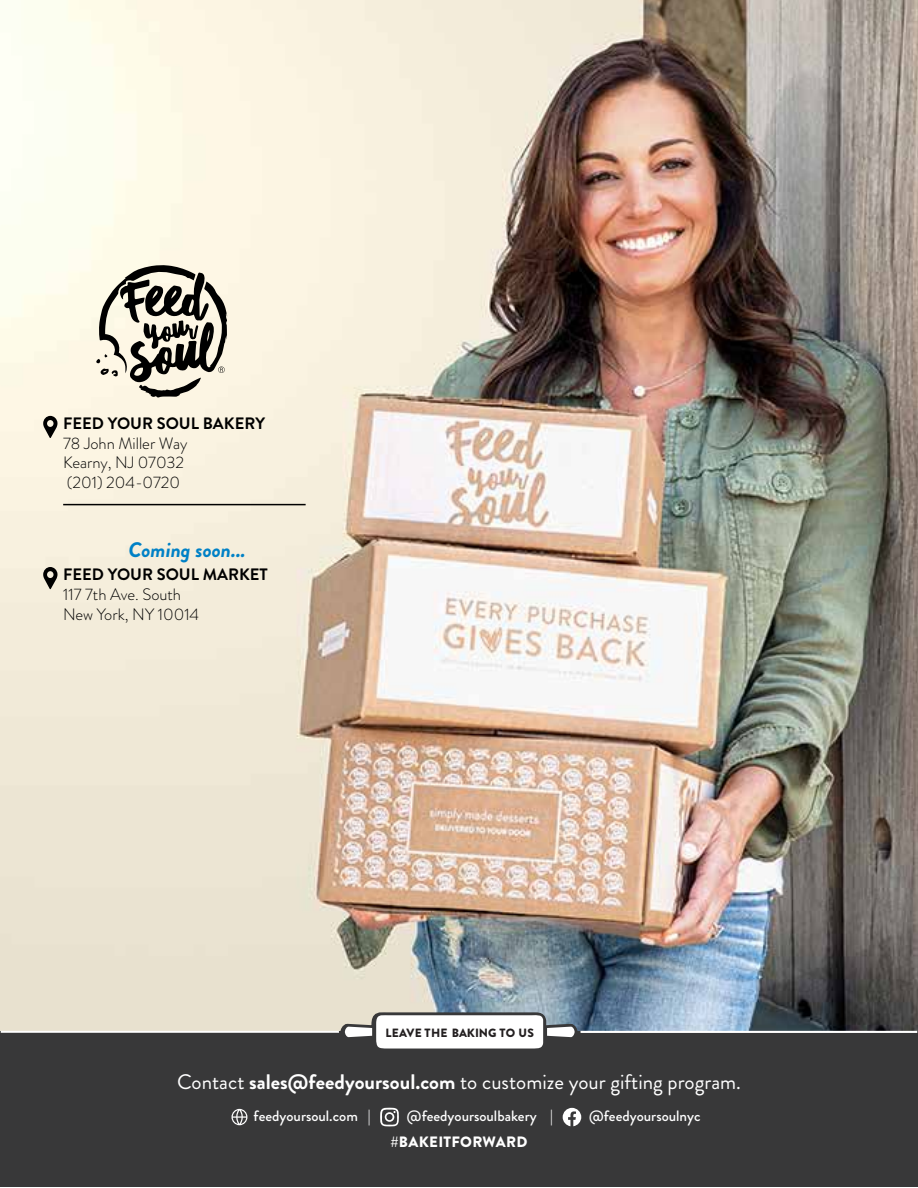
<style>
.page{position:relative;width:918px;height:1188px;background:#fff}
.page>*{position:absolute;margin:0;border:0;box-sizing:border-box;transform-origin:0 0}
.t1{font:21px "Brandon Grotesque";color:#fff}
.t2{font:italic 700 21px "Brandon Grotesque";color:#0081c6}
.t3{font:300 16.5px/19.8px "Brandon Grotesque";color:#000}
.t4{font:700 16.5px "Brandon Grotesque";color:#000}
.t5{font:500 15px "Brandon Grotesque";color:#fff}
.t6{font:900 15px "Brandon Grotesque";letter-spacing:.02em;color:#fff}
.t7{font:900 12px "Brandon Grotesque";letter-spacing:.015em;color:#231f20}
.s1{font-weight:700}
</style>
<div class="page">
<img style="left:0;top:0;width:918px;height:1031px">
<div style="left:0;top:1031px;width:918px;height:156px;background:#383839"></div>
<svg style="left:1px;top:1009px;width:916px;height:40px"></svg>
<svg style="left:96px;top:265px;width:131px;height:133px;background:#a39f94"></svg>
<svg style="left:43px;top:567px;width:15px;height:22px"></svg>
<svg style="left:232px;top:1109px;width:15px;height:16px"></svg>
<hr style="left:63px;top:504px;width:243px;height:1px;background:#000">
<svg style="left:43px;top:416px;width:15px;height:22px"></svg>
<svg style="left:380px;top:1108px;width:19px;height:18px"></svg>
<svg style="left:563px;top:1108px;width:18px;height:18px"></svg>
<p class="t4" style="left:63px;top:412px;width:203px">FEED YOUR SOUL BAKERY</p>
<p class="t3" style="left:63px;top:433px;width:126px">78 John Miller Way<br>Kearny, NJ 07032 (201) 204-0720</p>
<p class="t2" style="left:129px;top:535px;width:119px">Coming soon...</p>
<p class="t4" style="left:63px;top:563px;width:206px">FEED YOUR SOUL MARKET</p>
<p class="t3" style="left:63px;top:584px;width:138px">117 7th Ave. South<br>New York, NY 10014</p>
<p class="t7" style="left:386px;top:1024px;width:150px">LEAVE THE BAKING TO US</p>
<p class="t1" style="left:177px;top:1068px;width:565px">Contact <span class="s1">sales@feedyoursoul.com</span> to customize your gifting program.</p>
<p class="t5" style="left:254px;top:1105px;width:118px">feedyoursoul.com |</p>
<p class="t5" style="left:407px;top:1105px;width:147px">@feedyoursoulbakery |</p>
<p class="t5" style="left:589px;top:1105px;width:113px">@feedyoursoulnyc</p>
<p class="t6" style="left:390px;top:1131px;width:139px">#BAKEITFORWARD</p>
</div>
